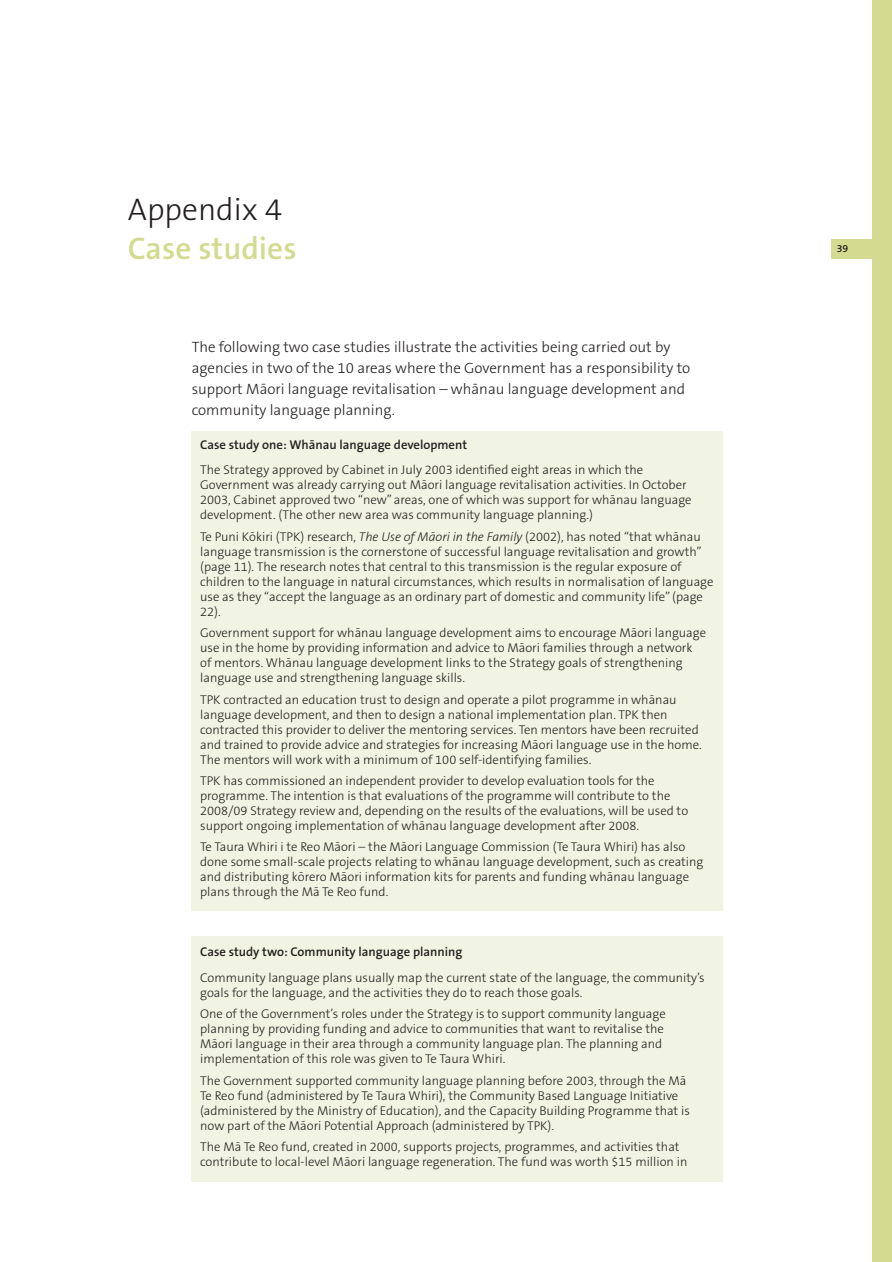
<style>
.page{position:relative;width:892px;height:1262px;background:#fff}
.page>*{position:absolute;margin:0;border:0;box-sizing:border-box;transform-origin:0 0}
.t1{font:600 31.5px "The Sans OT6";color:#d4db90}
.t2{font:300 31.5px "The Sans OT3";color:#231f20}
.t3{font:300 15px/21px "The Sans OT3";color:#231f20}
.t4{font:300 12.75px/15px "The Sans OT3";color:#231f20}
.t5{font:600 12.75px "The Sans OT6";color:#231f20}
.t6{font:600 10.5px "The Sans OT6";color:#231f20}
.s1{font-style:italic}
</style>
<div class="page">
<div style="left:872px;top:0;width:20px;height:1262px;background:#d4db90"></div>
<div style="left:832px;top:239px;width:60px;height:20px;background:#d4db90"></div>
<div style="left:192px;top:936px;width:531px;height:245px;background:#f2f4e3"></div>
<div style="left:192px;top:431px;width:531px;height:479px;background:#f2f4e3"></div>
<h1 class="t2" style="left:128px;top:197px;width:156px">Appendix 4</h1>
<h1 class="t1" style="left:128px;top:236px;width:170px">Case studies</h1>
<p class="t3" style="left:192px;top:338px;width:500px">The following two case studies illustrate the activities being carried out by agencies in two of the 10 areas where the Government has a responsibility to support Māori language revitalisation – whānau language development and community language planning.</p>
<p class="t5" style="left:200px;top:439px;width:268px">Case study one: Whānau language development</p>
<p class="t4" style="left:200px;top:464px;width:493px">The Strategy approved by Cabinet in July 2003 identified eight areas in which the Government was already carrying out Māori language revitalisation activities. In October 2003, Cabinet approved two “new” areas, one of which was support for whānau language development. (The other new area was community language planning.)</p>
<p class="t4" style="left:200px;top:530px;width:515px">Te Puni Kōkiri (TPK) research, <span class="s1">The Use of Māori in the Family</span> (2002), has noted “that whānau language transmission is the cornerstone of successful language revitalisation and growth” (page 11). The research notes that central to this transmission is the regular exposure of children to the language in natural circumstances, which results in normalisation of language use as they “accept the language as an ordinary part of domestic and community life” (page 22).</p>
<p class="t4" style="left:200px;top:627px;width:507px">Government support for whānau language development aims to encourage Māori language use in the home by providing information and advice to Māori families through a network of mentors. Whānau language development links to the Strategy goals of strengthening language use and strengthening language skills.</p>
<p class="t4" style="left:200px;top:693px;width:503px">TPK contracted an education trust to design and operate a pilot programme in whānau language development, and then to design a national implementation plan. TPK then contracted this provider to deliver the mentoring services. Ten mentors have been recruited and trained to provide advice and strategies for increasing Māori language use in the home.<br>The mentors will work with a minimum of 100 self-identifying families.</p>
<p class="t4" style="left:200px;top:774px;width:490px">TPK has commissioned an independent provider to develop evaluation tools for the programme. The intention is that evaluations of the programme will contribute to the 2008/09 Strategy review and, depending on the results of the evaluations, will be used to support ongoing implementation of whānau language development after 2008.</p>
<p class="t4" style="left:200px;top:841px;width:505px">Te Taura Whiri i te Reo Māori – the Māori Language Commission (Te Taura Whiri) has also done some small-scale projects relating to whānau language development, such as creating and distributing kōrero Māori information kits for parents and funding whānau language plans through the Mā Te Reo fund.</p>
<p class="t5" style="left:200px;top:947px;width:264px">Case study two: Community language planning</p>
<p class="t4" style="left:200px;top:971px;width:506px">Community language plans usually map the current state of the language, the community’s goals for the language, and the activities they do to reach those goals.</p>
<p class="t4" style="left:200px;top:1008px;width:467px">One of the Government’s roles under the Strategy is to support community language planning by providing funding and advice to communities that want to revitalise the Māori language in their area through a community language plan. The planning and implementation of this role was given to Te Taura Whiri.</p>
<p class="t4" style="left:200px;top:1074px;width:491px">The Government supported community language planning before 2003, through the Mā Te Reo fund (administered by Te Taura Whiri), the Community Based Language Initiative (administered by the Ministry of Education), and the Capacity Building Programme that is now part of the Māori Potential Approach (administered by TPK).</p>
<p class="t4" style="left:200px;top:1140px;width:489px">The Mā Te Reo fund, created in 2000, supports projects, programmes, and activities that contribute to local-level Māori language regeneration. The fund was worth $15 million in</p>
<p class="t6" style="left:837px;top:245px;width:13px">39</p>
</div>
